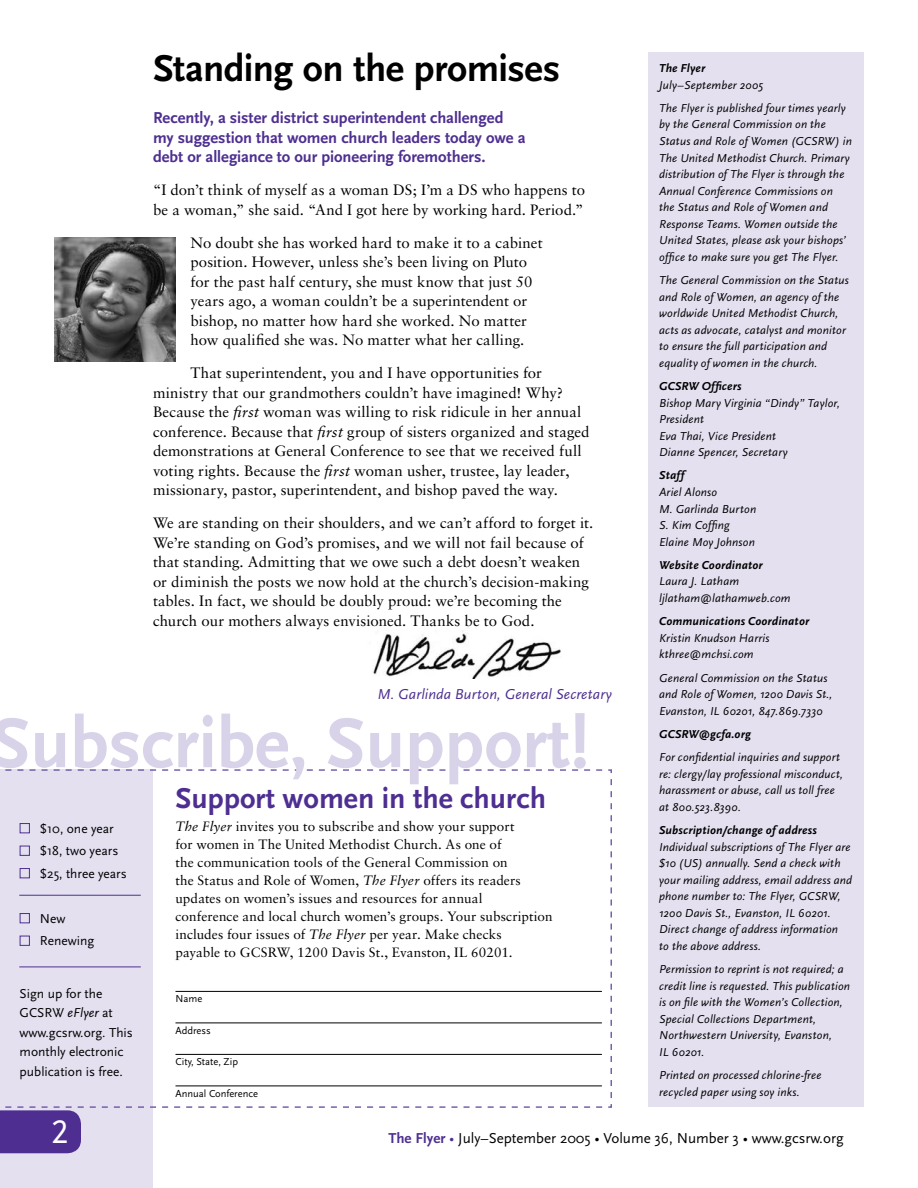
<style>
.page{position:relative;width:918px;height:1188px;background:#fff}
.page>*{position:absolute;margin:0;border:0;box-sizing:border-box;transform-origin:0 0}
.t1{font:700 73.5px "Scala Sans";color:#d8d3e9}
.t2{font:700 39px "Scala Sans";letter-spacing:-.015em;color:#000}
.t3{font:34.5px "Scala Sans Caps";color:#fff}
.t4{font:700 30px "Scala Sans";color:#4e2f91}
.t5{font:700 16.5px/19.5px "Scala Sans";letter-spacing:-.005em;color:#4e2f91}
.t6{font:15px/19.5px "Sabon";letter-spacing:.005em;color:#000}
.t7{font:15px "Scala Sans";color:#000}
.t8{font:italic 15px "Scala Sans";letter-spacing:.01em;color:#4e2f91}
.t9{font:13.5px/18px "Sabon";letter-spacing:.005em;color:#000}
.t10{font:13.5px/19.5px "Scala Sans";color:#000}
.t11{font:italic 12px/16.5px "Scala Sans";letter-spacing:.015em;color:#000}
.t12{font:italic 700 12px "Scala Sans";letter-spacing:.015em;color:#000}
.t13{font:10.5px "Scala Sans";color:#000}
.s1{font-style:italic}
.s2{font-style:normal}
.s3{font-weight:700;color:#4e2f91}
.s4{color:#4e2f91}
</style>
<div class="page">
<div style="left:0;top:769px;width:153px;height:419px;background:#e4e0f0"></div>
<svg style="left:5px;top:769px;width:607px;height:339px"></svg>
<img style="left:373px;top:630px;width:188px;height:48px">
<hr style="left:175px;top:991px;width:427px;height:1px;background:#000">
<hr style="left:175px;top:1023px;width:427px;height:1px;background:#000">
<hr style="left:175px;top:1054px;width:427px;height:1px;background:#000">
<hr style="left:175px;top:1086px;width:427px;height:1px;background:#000">
<div style="left:20px;top:823px;width:10px;height:10px;border:1px solid #4e2f91"></div>
<div style="left:20px;top:846px;width:10px;height:10px;border:1px solid #4e2f91"></div>
<div style="left:20px;top:868px;width:10px;height:10px;border:1px solid #4e2f91"></div>
<div style="left:20px;top:913px;width:10px;height:10px;border:1px solid #4e2f91"></div>
<div style="left:20px;top:936px;width:10px;height:10px;border:1px solid #4e2f91"></div>
<img style="left:55px;top:238px;width:121px;height:123px">
<div style="left:648px;top:52px;width:216px;height:1055px;background:#e4e0f0"></div>
<hr style="left:19px;top:967px;width:122px;height:1px;background:#4e2f91">
<svg style="left:0;top:1106px;width:605px;height:47px"></svg>
<hr style="left:19px;top:895px;width:122px;height:1px;background:#4e2f91">
<h2 class="t2" style="left:153px;top:47px;width:409px">Standing on the promises</h2>
<h3 class="t5" style="left:153px;top:109px;width:374px">Recently, a sister district superintendent challenged my suggestion that women church leaders today owe a debt or allegiance to our pioneering foremothers.</h3>
<p class="t6" style="left:153px;top:180px;width:434px">“I don’t think of myself as a woman DS; I’m a DS who happens to be a woman,” she said. “And I got here by working hard. Period.”</p>
<p class="t6" style="left:190px;top:233px;width:354px">No doubt she has worked hard to make it to a cabinet position. However, unless she’s been living on Pluto for the past half century, she must know that just 50 years ago, a woman couldn’t be a superintendent or bishop, no matter how hard she worked. No matter how qualified she was. No matter what her calling.</p>
<p class="t6" style="left:153px;top:363px;width:438px;text-indent:38px">That superintendent, you and I have opportunities for ministry that our grandmothers couldn’t have imagined! Why?<br>Because the <span class="s1">first</span> woman was willing to risk ridicule in her annual conference. Because that <span class="s1">first</span> group of sisters organized and staged demonstrations at General Conference to see that we received full voting rights. Because the <span class="s1">first</span> woman usher, trustee, lay leader, missionary, pastor, superintendent, and bishop paved the way.</p>
<p class="t6" style="left:153px;top:513px;width:442px">We are standing on their shoulders, and we can’t afford to forget it.<br>We’re standing on God’s promises, and we will not fail because of that standing. Admitting that we owe such a debt doesn’t weaken or diminish the posts we now hold at the church’s decision-making tables. In fact, we should be doubly proud: we’re becoming the church our mothers always envisioned. Thanks be to God.</p>
<p class="t8" style="left:378px;top:686px;width:236px">M. Garlinda Burton, General Secretary</p>
<h1 class="t1" style="left:-9px;top:704px;width:600px">Subscribe, Support!</h1>
<h3 class="t4" style="left:175px;top:782px;width:372px">Support women in the church</h3>
<p class="t9" style="left:175px;top:818px;width:379px"><span class="s1">The Flyer</span> invites you to subscribe and show your support<br>for women in The United Methodist Church. As one of<br>the communication tools of the General Commission on<br>the Status and Role of Women, <span class="s1">The Flyer</span> offers its readers updates on women’s issues and resources for annual<br>conference and local church women’s groups. Your subscription includes four issues of <span class="s1">The Flyer</span> per year. Make checks<br>payable to GCSRW, 1200 Davis St., Evanston, IL 60201.</p>
<p class="t13" style="left:175px;top:993px;width:28px">Name</p>
<p class="t13" style="left:175px;top:1025px;width:37px">Address</p>
<p class="t13" style="left:175px;top:1056px;width:64px">City, State, Zip</p>
<p class="t13" style="left:175px;top:1088px;width:84px">Annual Conference</p>
<p class="t10" style="left:40px;top:818px;width:89px;line-height:22.5px">$10, one year $18, two years $25, three years</p>
<p class="t10" style="left:40px;top:908px;width:56px;line-height:22.5px">New<br>Renewing</p>
<p class="t10" style="left:20px;top:984px;width:115px">Sign up for the<br>GCSRW <span class="s1">eFlyer</span> at www.gcsrw.org. This monthly electronic publication is free.</p>
<p class="t12" style="left:659px;top:62px;width:48px">The Flyer</p>
<p class="t11" style="left:659px;top:73px;width:188px;line-height:23.2px">July–September 2005<br>The Flyer is published four times yearly</p>
<p class="t11" style="left:659px;top:117px;width:194px">by the General Commission on the Status and Role of Women (GCSRW) in The United Methodist Church. Primary distribution of The Flyer is through the Annual Conference Commissions on<br>the Status and Role of Women and Response Teams. Women outside the United States, please ask your bishops’ office to make sure you get The Flyer<span class="s2">.</span></p>
<p class="t11" style="left:659px;top:272px;width:191px">The General Commission on the Status and Role of Women, an agency of the worldwide United Methodist Church, acts as advocate, catalyst and monitor to ensure the full participation and equality of women in the church.</p>
<p class="t12" style="left:659px;top:380px;width:84px">GCSRW Officers</p>
<p class="t11" style="left:659px;top:395px;width:182px">Bishop Mary Virginia “Dindy” Taylor,<br>President<br>Eva Thai, Vice President<br>Dianne Spencer, Secretary</p>
<p class="t12" style="left:659px;top:469px;width:26px">Staff</p>
<p class="t11" style="left:659px;top:484px;width:99px">Ariel Alonso<br>M. Garlinda Burton<br>S. Kim Coffing<br>Elaine Moy Johnson</p>
<p class="t12" style="left:659px;top:558px;width:105px">Website Coordinator</p>
<p class="t11" style="left:659px;top:573px;width:133px">Laura J. Latham ljlatham@lathamweb.com</p>
<p class="t12" style="left:659px;top:615px;width:152px">Communications Coordinator</p>
<p class="t11" style="left:659px;top:630px;width:112px">Kristin Knudson Harris kthree@mchsi.com</p>
<p class="t11" style="left:659px;top:670px;width:175px">General Commission on the Status and Role of Women, 1200 Davis St.,<br>Evanston, IL 60201, 847.869.7330</p>
<p class="t12" style="left:659px;top:728px;width:93px">GCSRW@gcfa.org</p>
<p class="t11" style="left:659px;top:749px;width:186px">For confidential inquiries and support re: clergy/lay professional misconduct, harassment or abuse, call us toll free at 800.523.8390.</p>
<p class="t12" style="left:659px;top:824px;width:159px">Subscription/change of address</p>
<p class="t11" style="left:659px;top:839px;width:194px">Individual subscriptions of The Flyer are $10 (US) annually. Send a check with your mailing address, email address and phone number to: The Flyer, GCSRW, 1200 Davis St., Evanston, IL 60201.<br>Direct change of address information<br>to the above address.</p>
<p class="t11" style="left:659px;top:961px;width:192px">Permission to reprint is not required; a credit line is requested. This publication is on file with the Women’s Collection, Special Collections Department, Northwestern University, Evanston,<br>IL 60201.</p>
<p class="t11" style="left:659px;top:1067px;width:164px">Printed on processed chlorine-free recycled paper using soy inks.</p>
<h3 class="t3" style="left:51px;top:1113px;width:19px">2</h3>
<p class="t7" style="left:388px;top:1130px;width:457px"><span class="s3">The Flyer</span> <span class="s4">•</span> July–September 2005 • Volume 36, Number 3 • www.gcsrw.org</p>
</div>
